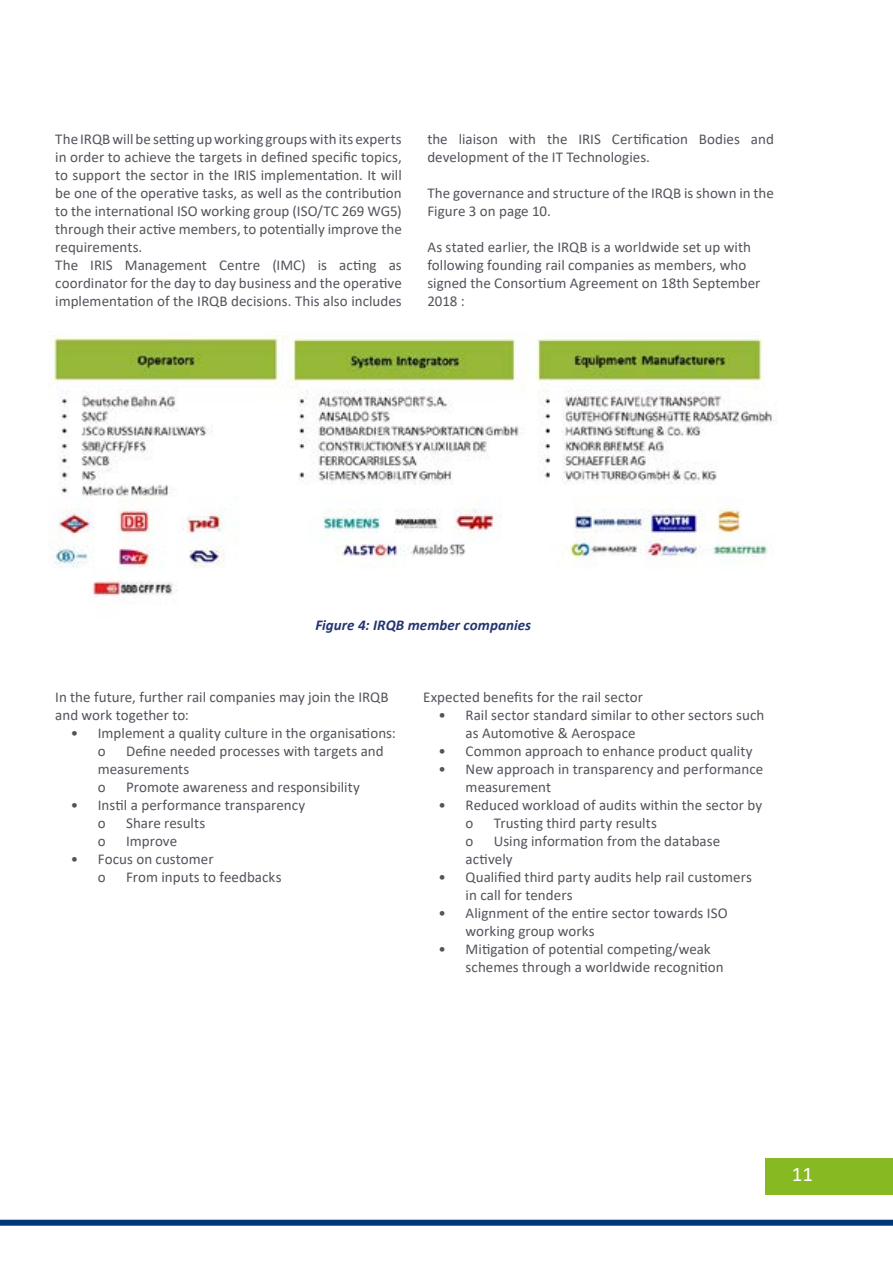
<style>
.page{position:relative;width:893px;height:1263px;background:#fff}
.page>*{position:absolute;margin:0;border:0;box-sizing:border-box;transform-origin:0 0}
.t1{font:21px "Calibri";color:#fff}
.t2{font:15px/18px "Calibri";letter-spacing:.005em;color:#52545c}
.t3{font:italic 700 15px "Calibri";letter-spacing:.005em;color:#24356f}
</style>
<div class="page">
<div style="left:0;top:1220px;width:893px;height:6px;background:#00377b"></div>
<div style="left:765px;top:1159px;width:128px;height:36px;background:#87b923"></div>
<img style="left:52px;top:334px;width:725px;height:263px">
<p class="t2" style="left:55px;top:130px;width:348px">The IRQB will be setting up working groups with its experts in order to achieve the targets in defined specific topics, to support the sector in the IRIS implementation. It will be one of the operative tasks, as well as the contribution to the international ISO working group (ISO/TC 269 WG5) through their active members, to potentially improve the requirements.<br>The IRIS Management Centre (IMC) is acting as coordinator for the day to day business and the operative implementation of the IRQB decisions. This also includes</p>
<p class="t2" style="left:427px;top:130px;width:348px">the liaison with the IRIS Certification Bodies and development of the IT Technologies.</p>
<p class="t2" style="left:427px;top:184px;width:348px">The governance and structure of the IRQB is shown in the<br>Figure 3 on page 10.</p>
<p class="t2" style="left:427px;top:238px;width:335px">As stated earlier, the IRQB is a worldwide set up with following founding rail companies as members, who signed the Consortium Agreement on 18th September 2018 :</p>
<p class="t3" style="left:315px;top:614px;width:217px">Figure 4: IRQB member companies</p>
<p class="t2" style="left:55px;top:688px;width:335px">In the future, further rail companies may join the IRQB and work together to:</p>
<p class="t2" style="left:98px;top:724px;width:300px;text-indent:-27px">• Implement a quality culture in the organisations: o</p>
<p class="t2" style="left:98px;top:742px;width:287px;text-indent:28px">Define needed processes with targets and measurements<br>o</p>
<p class="t2" style="left:126px;top:778px;width:235px">Promote awareness and responsibility</p>
<p class="t2" style="left:98px;top:796px;width:209px;text-indent:-27px">• Instil a performance transparency o</p>
<p class="t2" style="left:126px;top:814px;width:81px">Share results</p>
<p class="t2" style="left:98px;top:832px;width:9px">o</p>
<p class="t2" style="left:126px;top:832px;width:53px">Improve</p>
<p class="t2" style="left:98px;top:850px;width:117px;text-indent:-27px">• Focus on customer o</p>
<p class="t2" style="left:126px;top:868px;width:157px">From inputs to feedbacks</p>
<p class="t2" style="left:423px;top:688px;width:221px">Expected benefits for the rail sector</p>
<p class="t2" style="left:466px;top:706px;width:300px;text-indent:-27px">• Rail sector standard similar to other sectors such as Automotive &amp; Aerospace</p>
<p class="t2" style="left:439px;top:742px;width:315px">• Common approach to enhance product quality</p>
<p class="t2" style="left:466px;top:760px;width:299px;text-indent:-27px">• New approach in transparency and performance measurement</p>
<p class="t2" style="left:466px;top:796px;width:298px;text-indent:-27px">• Reduced workload of audits within the sector by o</p>
<p class="t2" style="left:494px;top:814px;width:165px">Trusting third party results</p>
<p class="t2" style="left:466px;top:832px;width:256px;text-indent:28px">Using information from the database actively</p>
<p class="t2" style="left:466px;top:868px;width:288px;text-indent:-27px">• Qualified third party audits help rail customers in call for tenders</p>
<p class="t2" style="left:466px;top:904px;width:264px;text-indent:-27px">• Alignment of the entire sector towards ISO working group works</p>
<p class="t2" style="left:466px;top:940px;width:260px;text-indent:-27px">• Mitigation of potential competing/weak schemes through a worldwide recognition</p>
<p class="t2" style="left:466px;top:832px;width:9px">o</p>
<h1 class="t1" style="left:792px;top:1159px;width:23px">11</h1>
</div>
